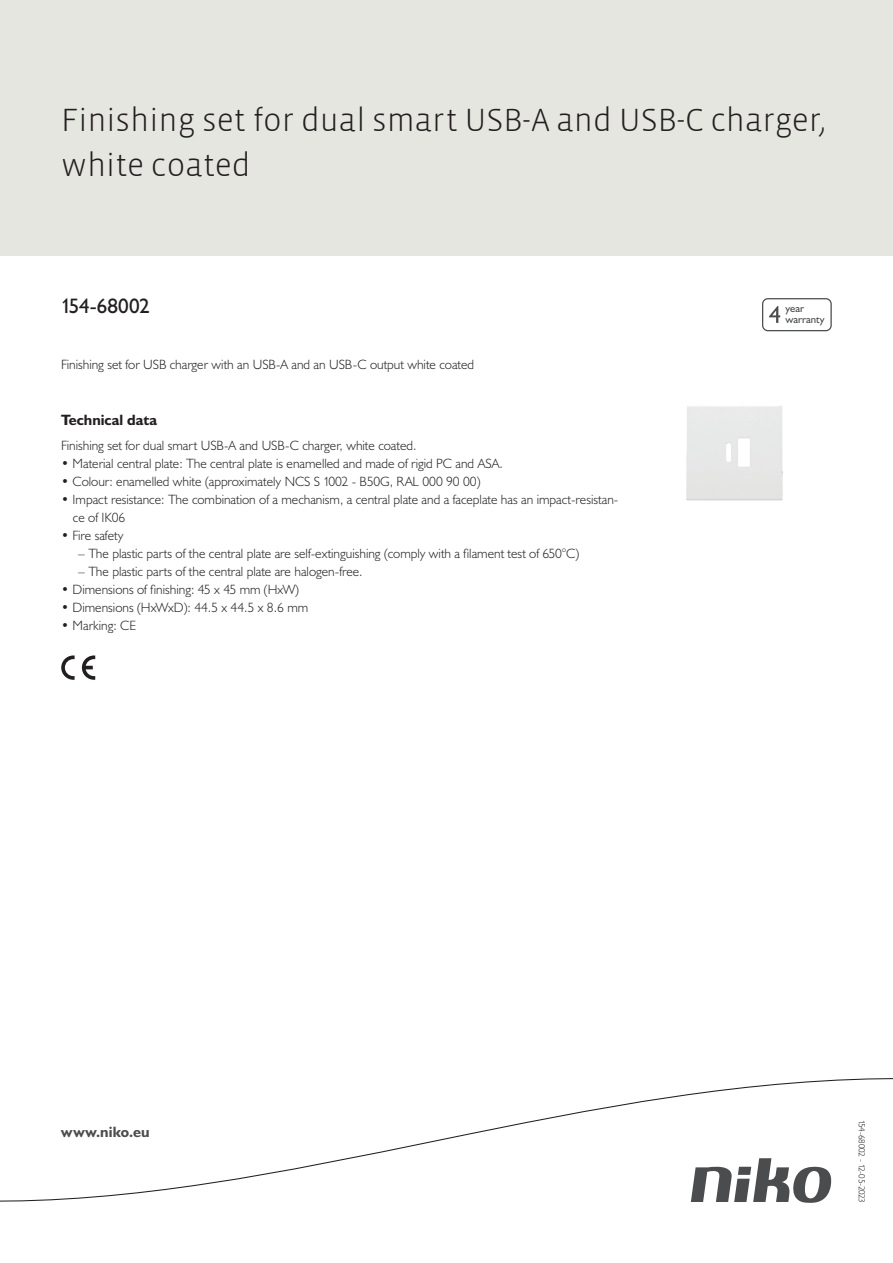
<style>
.page{position:relative;width:893px;height:1263px;background:#fff}
.page>*{position:absolute;margin:0;border:0;box-sizing:border-box;transform-origin:0 0}
.Title_datasheets{font:300 33px/45px "Vista Sans";color:#231f20}
.Article_number{font:21px "Humanist 521 BT";letter-spacing:-.01em;color:#231f20}
.Titles_parts{font:700 15px "Humanist 521 BT";color:#231f20}
.titel_afbeelding{font:700 15px "Humanist 521 BT";letter-spacing:.005em;color:#4b4c4d}
.USP_Bullets{font:300 13.5px/18px "Humanist 521 BT";color:#231f20}
.USP_Bullets_level_2{font:300 13.5px "Humanist 521 BT";color:#231f20}
.Platte_tekst_CAB{font:300 13.5px "Humanist 521 BT";color:#231f20}
.t1{font:10.8px/10.8px "Humanist 521 BT";color:#4b4c4d}
.Revision{font:300 9px "Humanist 521 BT";letter-spacing:-.03em;color:#231f20}
</style>
<div class="page">
<div style="left:0;top:0;width:893px;height:255px;background:#e6e6e0"></div>
<svg style="left:82px;top:655px;width:13px;height:25px"></svg>
<svg style="left:61px;top:655px;width:14px;height:25px"></svg>
<svg style="left:762px;top:298px;width:70px;height:33px"></svg>
<svg style="left:0;top:1078px;width:893px;height:125px"></svg>
<img style="left:686px;top:405px;width:97px;height:96px">
<p class="Title_datasheets" style="left:61px;top:98px;width:766px">Finishing set for dual smart USB-A and USB-C charger, white coated</p>
<p class="Article_number" style="left:61px;top:293px;width:90px">154-68002</p>
<p class="Platte_tekst_CAB" style="left:61px;top:356px;width:415px">Finishing set for USB charger with an USB-A and an USB-C output white coated</p>
<p class="Titles_parts" style="left:61px;top:411px;width:98px">Technical data</p>
<p class="Platte_tekst_CAB" style="left:61px;top:437px;width:357px">Finishing set for dual smart USB-A and USB-C charger, white coated.</p>
<p class="USP_Bullets" style="left:61px;top:454px;width:443px">• Material central plate: The central plate is enamelled and made of rigid PC and ASA.</p>
<p class="USP_Bullets" style="left:61px;top:472px;width:421px">• Colour: enamelled white (approximately NCS S 1002 - B50G, RAL 000 90 00)</p>
<p class="USP_Bullets" style="left:73px;top:490px;width:547px;text-indent:-12px">• Impact resistance: The combination of a mechanism, a central plate and a faceplate has an impact-resistan&shy;ce of IK06</p>
<p class="USP_Bullets" style="left:61px;top:526px;width:64px">• Fire safety</p>
<p class="USP_Bullets_level_2" style="left:78px;top:545px;width:502px">– The plastic parts of the central plate are self-extinguishing (comply with a filament test of 650°C)</p>
<p class="USP_Bullets_level_2" style="left:78px;top:563px;width:286px">– The plastic parts of the central plate are halogen-free.</p>
<p class="USP_Bullets" style="left:61px;top:580px;width:239px">• Dimensions of finishing: 45 x 45 mm (HxW)</p>
<p class="USP_Bullets" style="left:61px;top:598px;width:249px">• Dimensions (HxWxD): 44.5 x 44.5 x 8.6 mm</p>
<p class="USP_Bullets" style="left:61px;top:616px;width:76px">• Marking: CE</p>
<p class="t1" style="left:785px;top:303px;width:41px">year warranty</p>
<p class="titel_afbeelding" style="left:61px;top:1122px;width:90px">www.niko.eu</p>
<p class="Revision" style="left:868px;top:1120px;width:84px;rotate:90deg">154-68002 - 12-05-2023</p>
</div>
